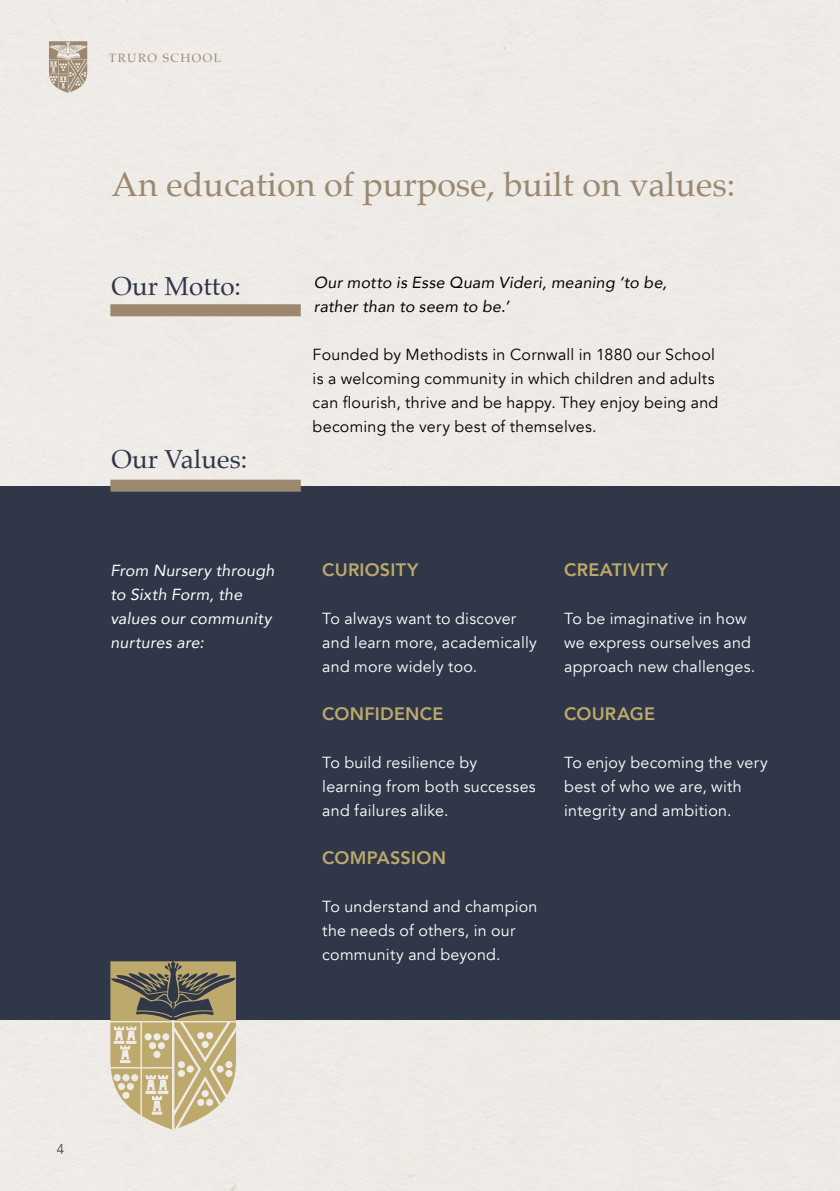
<style>
.page{position:relative;width:840px;height:1191px;background:#fff}
.page>*{position:absolute;margin:0;border:0;box-sizing:border-box;transform-origin:0 0}
.t1{font:34px "Palatino";color:#9b886f}
.t2{font:26px "Palatino";color:#2f3748}
.t3{font:800 18px "Avenir";letter-spacing:.015em;color:#bda96c}
.t4{font:16px/24px "Avenir";letter-spacing:.015em;color:#fff}
.t5{font:16px/24px "Avenir";letter-spacing:.015em;color:#000}
.t6{font:italic 16px/24px "Avenir";letter-spacing:.015em;color:#fff}
.t7{font:italic 16px/24px "Avenir";letter-spacing:.015em;color:#000}
.t8{font:300 14px "Avenir";color:#3c3c3b}
.t9{font:12px "Palatino";letter-spacing:.12em;color:#9b886f}
</style>
<div class="page">
<div style="left:0;top:0;width:839px;height:1191px;background:#efebe7"></div>
<svg style="left:49px;top:41px;width:38px;height:52px;background:#bbae9d"></svg>
<div style="left:0;top:487px;width:839px;height:533px;background:#2f3748"></div>
<div style="left:110px;top:479px;width:190px;height:12px;background:#9b886f"></div>
<svg style="left:110px;top:961px;width:126px;height:168px;background:#b6a986"></svg>
<div style="left:110px;top:304px;width:190px;height:12px;background:#9b886f"></div>
<p class="t9" style="left:109px;top:47px;width:113px">TRURO SCHOOL</p>
<h1 class="t1" style="left:111px;top:156px;width:625px">An education of purpose, built on values:</h1>
<h2 class="t2" style="left:111px;top:264px;width:131px">Our Motto:</h2>
<h2 class="t2" style="left:111px;top:437px;width:137px">Our Values:</h2>
<p class="t6" style="left:110px;top:558px;width:165px">From Nursery through to Sixth Form, the values our community nurtures are:</p>
<p class="t7" style="left:313px;top:270px;width:354px">Our motto is Esse Quam Videri, meaning ‘to be, rather than to seem to be.’</p>
<p class="t5" style="left:312px;top:343px;width:407px">Founded by Methodists in Cornwall in 1880 our School is a welcoming community in which children and adults can flourish, thrive and be happy. They enjoy being and becoming the very best of themselves.</p>
<p class="t3" style="left:322px;top:556px;width:97px">CURIOSITY</p>
<p class="t4" style="left:322px;top:607px;width:216px">To always want to discover and learn more, academically and more widely too.</p>
<p class="t3" style="left:322px;top:700px;width:123px">CONFIDENCE</p>
<p class="t4" style="left:322px;top:751px;width:215px">To build resilience by learning from both successes and failures alike.</p>
<p class="t3" style="left:322px;top:844px;width:125px">COMPASSION</p>
<p class="t4" style="left:322px;top:895px;width:216px">To understand and champion the needs of others, in our community and beyond.</p>
<p class="t3" style="left:564px;top:556px;width:105px">CREATIVITY</p>
<p class="t4" style="left:564px;top:607px;width:192px">To be imaginative in how we express ourselves and approach new challenges.</p>
<p class="t3" style="left:564px;top:700px;width:92px">COURAGE</p>
<p class="t4" style="left:564px;top:751px;width:205px">To enjoy becoming the very best of who we are, with integrity and ambition.</p>
<p class="t8" style="left:57px;top:1140px;width:9px">4</p>
</div>
